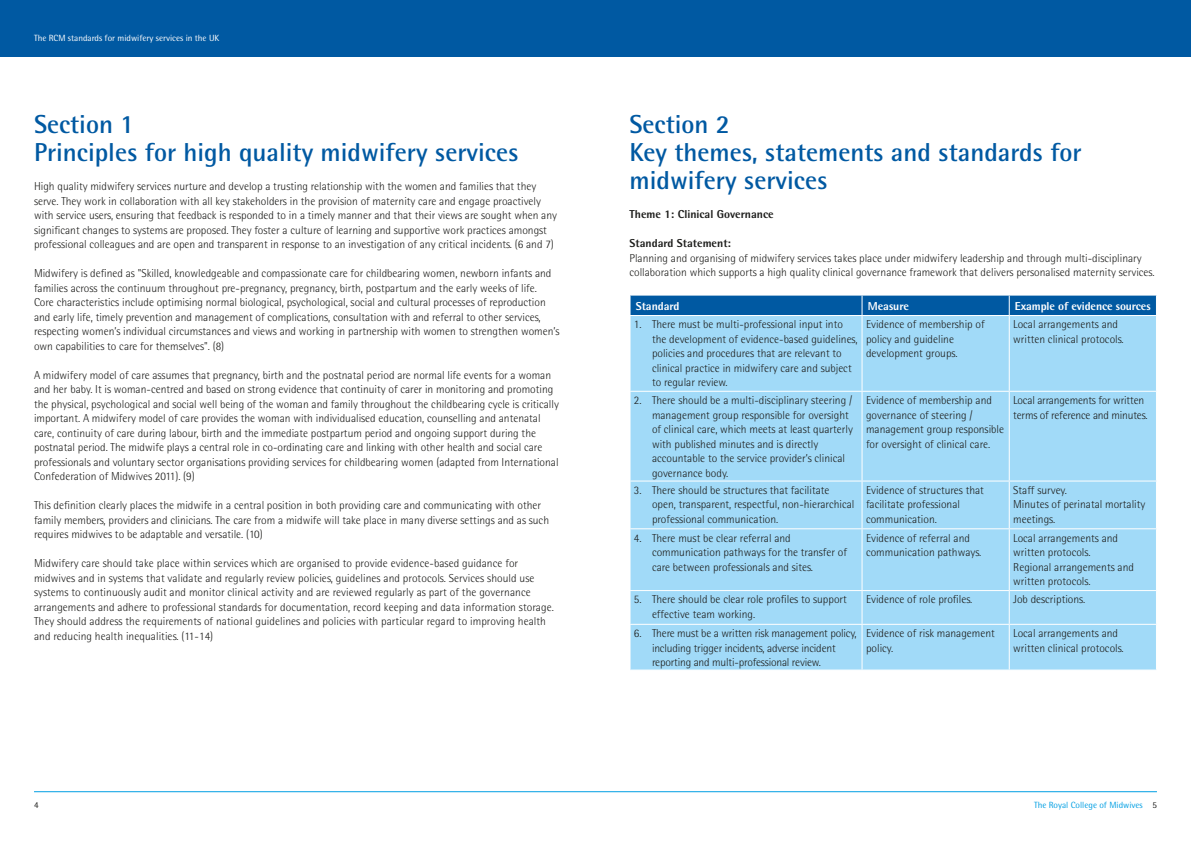
<style>
.page{position:relative;width:1191px;height:842px;background:#fff}
.page>*{position:absolute;margin:0;border:0;box-sizing:border-box;transform-origin:0 0}
.t1{font:700 26px/28px "Rotis Semi Sans";color:#0059a2}
.t2{font:300 11.5px/14.5px "Rotis Semi Sans";color:#1d1d1b}
.t3{font:800 11.5px "Rotis Semi Sans";color:#1d1d1b}
.t4{font:800 11.5px "Rotis Semi Sans";letter-spacing:-.01em;color:#fff}
.t5{font:9px "Rotis Semi Sans";color:#fff}
.t6{font:9px "Rotis Semi Sans";color:#009fe3}
.t7{font:9px "Rotis Semi Sans";color:#1d1d1b}
.s1{color:#1d1d1b}
</style>
<div class="page">
<hr style="left:34px;top:791px;width:1123px;height:1px;background:#009fe3">
<div style="left:0;top:0;width:1191px;height:57px;background:#0059a2"></div>
<div style="left:630px;top:316px;width:526px;height:353px;background:#a1daf8"></div>
<hr style="left:861px;top:316px;width:1px;height:75px;background:#fff">
<hr style="left:1008px;top:316px;width:1px;height:75px;background:#fff">
<hr style="left:629px;top:391px;width:233px;height:1px;background:#fff">
<hr style="left:862px;top:391px;width:147px;height:1px;background:#fff">
<hr style="left:861px;top:392px;width:1px;height:88px;background:#fff">
<hr style="left:1009px;top:391px;width:148px;height:1px;background:#fff">
<hr style="left:1008px;top:392px;width:1px;height:88px;background:#fff">
<hr style="left:861px;top:481px;width:1px;height:47px;background:#fff">
<hr style="left:1008px;top:481px;width:1px;height:47px;background:#fff">
<hr style="left:629px;top:528px;width:233px;height:1px;background:#fff">
<hr style="left:862px;top:528px;width:147px;height:1px;background:#fff">
<hr style="left:861px;top:529px;width:1px;height:61px;background:#fff">
<hr style="left:1009px;top:528px;width:148px;height:1px;background:#fff">
<hr style="left:1008px;top:529px;width:1px;height:61px;background:#fff">
<hr style="left:861px;top:591px;width:1px;height:33px;background:#fff">
<hr style="left:1008px;top:591px;width:1px;height:33px;background:#fff">
<hr style="left:861px;top:625px;width:1px;height:44px;background:#fff">
<hr style="left:1008px;top:625px;width:1px;height:44px;background:#fff">
<div style="left:630px;top:295px;width:527px;height:20px;background:#0059a2"></div>
<hr style="left:629px;top:480px;width:233px;height:1px;background:#fff">
<hr style="left:862px;top:480px;width:147px;height:1px;background:#fff">
<hr style="left:1009px;top:480px;width:148px;height:1px;background:#fff">
<hr style="left:629px;top:590px;width:233px;height:1px;background:#fff">
<hr style="left:862px;top:590px;width:147px;height:1px;background:#fff">
<hr style="left:1009px;top:590px;width:148px;height:1px;background:#fff">
<hr style="left:629px;top:624px;width:233px;height:1px;background:#fff">
<hr style="left:862px;top:624px;width:147px;height:1px;background:#fff">
<hr style="left:1009px;top:624px;width:148px;height:1px;background:#fff">
<p class="t5" style="left:34px;top:33px;width:187px">The RCM standards for midwifery services in the UK</p>
<h1 class="t1" style="left:34px;top:110px;width:486px">Section 1<br>Principles for high quality midwifery services</h1>
<p class="t2" style="left:34px;top:179px;width:524px">High quality midwifery services nurture and develop a trusting relationship with the women and families that they serve. They work in collaboration with all key stakeholders in the provision of maternity care and engage proactively with service users, ensuring that feedback is responded to in a timely manner and that their views are sought when any significant changes to systems are proposed. They foster a culture of learning and supportive work practices amongst professional colleagues and are open and transparent in response to an investigation of any critical incidents. (6 and 7)</p>
<p class="t2" style="left:34px;top:266px;width:527px">Midwifery is defined as "Skilled, knowledgeable and compassionate care for childbearing women, newborn infants and families across the continuum throughout pre-pregnancy, pregnancy, birth, postpartum and the early weeks of life.<br>Core characteristics include optimising normal biological, psychological, social and cultural processes of reproduction and early life, timely prevention and management of complications, consultation with and referral to other services, respecting women’s individual circumstances and views and working in partnership with women to strengthen women’s own capabilities to care for themselves". (8)</p>
<p class="t2" style="left:34px;top:367px;width:526px">A midwifery model of care assumes that pregnancy, birth and the postnatal period are normal life events for a woman and her baby. It is woman-centred and based on strong evidence that continuity of carer in monitoring and promoting the physical, psychological and social well being of the woman and family throughout the childbearing cycle is critically important. A midwifery model of care provides the woman with individualised education, counselling and antenatal care, continuity of care during labour, birth and the immediate postpartum period and ongoing support during the postnatal period. The midwife plays a central role in co-ordinating care and linking with other health and social care professionals and voluntary sector organisations providing services for childbearing women (adapted from International Confederation of Midwives 2011). (9)</p>
<p class="t2" style="left:34px;top:498px;width:516px">This definition clearly places the midwife in a central position in both providing care and communicating with other family members, providers and clinicians. The care from a midwife will take place in many diverse settings and as such requires midwives to be adaptable and versatile. (10)</p>
<p class="t2" style="left:34px;top:556px;width:521px">Midwifery care should take place within services which are organised to provide evidence-based guidance for midwives and in systems that validate and regularly review policies, guidelines and protocols. Services should use systems to continuously audit and monitor clinical activity and are reviewed regularly as part of the governance arrangements and adhere to professional standards for documentation, record keeping and data information storage.<br>They should address the requirements of national guidelines and policies with particular regard to improving health and reducing health inequalities. (11-14)</p>
<h1 class="t1" style="left:629px;top:110px;width:454px">Section 2<br>Key themes, statements and standards for midwifery services</h1>
<p class="t3" style="left:629px;top:207px;width:146px">Theme 1: Clinical Governance</p>
<p class="t3" style="left:629px;top:236px;width:103px">Standard Statement:</p>
<p class="t2" style="left:629px;top:250px;width:526px">Planning and organising of midwifery services takes place under midwifery leadership and through multi-disciplinary collaboration which supports a high quality clinical governance framework that delivers personalised maternity services.</p>
<p class="t4" style="left:635px;top:299px;width:45px">Standard</p>
<p class="t4" style="left:867px;top:299px;width:43px">Measure</p>
<p class="t4" style="left:1015px;top:299px;width:137px">Example of evidence sources</p>
<p class="t2" style="left:652px;top:317px;width:207px;text-indent:-18px">1. There must be multi-professional input into the development of evidence-based guidelines, policies and procedures that are relevant to clinical practice in midwifery care and subject to regular review.</p>
<p class="t2" style="left:866px;top:317px;width:120px">Evidence of membership of policy and guideline development groups.</p>
<p class="t2" style="left:1013px;top:317px;width:112px">Local arrangements and written clinical protocols.</p>
<p class="t2" style="left:652px;top:393px;width:202px;text-indent:-18px">2. There should be a multi-disciplinary steering / management group responsible for oversight of clinical care, which meets at least quarterly with published minutes and is directly accountable to the service provider’s clinical governance body.</p>
<p class="t2" style="left:866px;top:393px;width:140px">Evidence of membership and governance of steering / management group responsible for oversight of clinical care.</p>
<p class="t2" style="left:1013px;top:393px;width:136px">Local arrangements for written terms of reference and minutes.</p>
<p class="t2" style="left:652px;top:483px;width:204px;text-indent:-18px">3. There should be structures that facilitate open, transparent, respectful, non-hierarchical professional communication.</p>
<p class="t2" style="left:866px;top:483px;width:119px">Evidence of structures that facilitate professional communication.</p>
<p class="t2" style="left:1013px;top:483px;width:134px">Staff survey.<br>Minutes of perinatal mortality meetings.</p>
<p class="t2" style="left:652px;top:530px;width:197px;text-indent:-18px">4. There must be clear referral and communication pathways for the transfer of care between professionals and sites.</p>
<p class="t2" style="left:866px;top:530px;width:117px">Evidence of referral and communication pathways.</p>
<p class="t2" style="left:1013px;top:530px;width:122px">Local arrangements and written protocols.<br>Regional arrangements and written protocols.</p>
<p class="t2" style="left:652px;top:592px;width:196px;text-indent:-18px">5. There should be clear role profiles to support effective team working.</p>
<p class="t2" style="left:866px;top:592px;width:108px">Evidence of role profiles.</p>
<p class="t2" style="left:1013px;top:592px;width:73px">Job descriptions.</p>
<p class="t2" style="left:652px;top:626px;width:206px;text-indent:-18px">6. There must be a written risk management policy, including trigger incidents, adverse incident reporting and multi-professional review.</p>
<p class="t2" style="left:866px;top:626px;width:130px">Evidence of risk management policy.</p>
<p class="t2" style="left:1013px;top:626px;width:112px">Local arrangements and written clinical protocols.</p>
<p class="t7" style="left:34px;top:800px;width:6px">4</p>
<p class="t6" style="left:1034px;top:800px;width:124px">The Royal College of Midwives <span class="s1">5</span></p>
</div>
